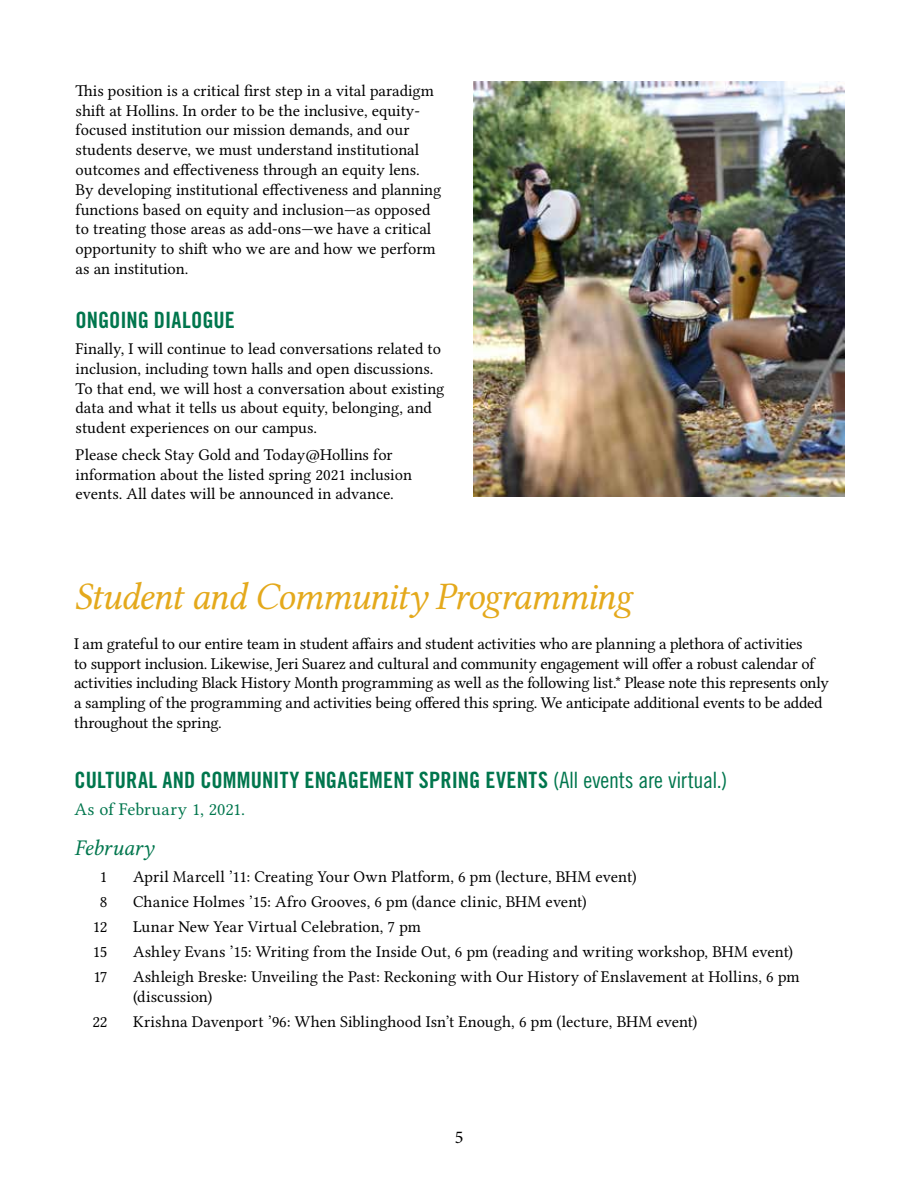
<style>
.page{position:relative;width:918px;height:1188px;background:#fff}
.page>*{position:absolute;margin:0;border:0;box-sizing:border-box;transform-origin:0 0}
.t1{font:39px "Lin Libertine OI";letter-spacing:-.04em;color:#e4a91c}
.t2{font:22.5px "Trade Gothic LT Std Bd Cn 20";letter-spacing:.005em;color:#00764d}
.t3{font:22.5px "Lin Libertine OI";letter-spacing:-.015em;color:#00764d}
.t4{font:18px "Lin Libertine O";color:#00764d}
.t5{font:18px "Minion Pro";color:#000}
.t6{font:16.5px/19.8px "Lin Libertine O";color:#000}
.s1{font-family:"Trade Gothic LT Std Cn 18"}
</style>
<div class="page">
<img style="left:473px;top:81px;width:371px;height:416px">
<p class="t6" style="left:76px;top:79px;width:367px">This position is a critical first step in a vital paradigm shift at Hollins. In order to be the inclusive, equity&shy;focused institution our mission demands, and our students deserve, we must understand institutional outcomes and effectiveness through an equity lens.<br>By developing institutional effectiveness and planning functions based on equity and inclusion—as opposed to treating those areas as add-ons—we have a critical opportunity to shift who we are and how we perform as an institution.</p>
<h2 class="t2" style="left:76px;top:306px;width:161px">ONGOING DIALOGUE</h2>
<p class="t6" style="left:76px;top:337px;width:370px">Finally, I will continue to lead conversations related to inclusion, including town halls and open discussions.<br>To that end, we will host a conversation about existing data and what it tells us about equity, belonging, and student experiences on our campus.</p>
<p class="t6" style="left:76px;top:443px;width:338px">Please check Stay Gold and Today@Hollins for information about the listed spring 2021 inclusion events. All dates will be announced in advance.</p>
<h1 class="t1" style="left:74px;top:574px;width:560px">Student and Community Programming</h1>
<p class="t6" style="left:74px;top:632px;width:756px">I am grateful to our entire team in student affairs and student activities who are planning a plethora of activities<br>to support inclusion. Likewise, Jeri Suarez and cultural and community engagement will offer a robust calendar of activities including Black History Month programming as well as the following list.* Please note this represents only a sampling of the programming and activities being offered this spring. We anticipate additional events to be added throughout the spring.</p>
<h2 class="t2" style="left:75px;top:766px;width:654px">CULTURAL AND COMMUNITY ENGAGEMENT SPRING EVENTS <span class="s1">(All events are virtual.)</span></h2>
<p class="t4" style="left:75px;top:794px;width:172px">As of February 1, 2021.</p>
<h2 class="t3" style="left:75px;top:835px;width:81px">February</h2>
<p class="t6" style="left:100px;top:865px;width:9px">1</p>
<p class="t6" style="left:133px;top:865px;width:505px">April Marcell ’11: Creating Your Own Platform, 6 pm (lecture, BHM event)</p>
<p class="t6" style="left:100px;top:890px;width:9px">8</p>
<p class="t6" style="left:133px;top:890px;width:455px">Chanice Holmes ’15: Afro Grooves, 6 pm (dance clinic, BHM event)</p>
<p class="t6" style="left:93px;top:915px;width:16px">12</p>
<p class="t6" style="left:133px;top:915px;width:289px">Lunar New Year Virtual Celebration, 7 pm</p>
<p class="t6" style="left:93px;top:940px;width:16px">15</p>
<p class="t6" style="left:133px;top:940px;width:662px">Ashley Evans ’15: Writing from the Inside Out, 6 pm (reading and writing workshop, BHM event)</p>
<p class="t6" style="left:93px;top:965px;width:16px">17</p>
<p class="t6" style="left:133px;top:965px;width:668px">Ashleigh Breske: Unveiling the Past: Reckoning with Our History of Enslavement at Hollins, 6 pm (discussion)</p>
<p class="t6" style="left:93px;top:1010px;width:17px">22</p>
<p class="t6" style="left:133px;top:1010px;width:566px">Krishna Davenport ’96: When Siblinghood Isn’t Enough, 6 pm (lecture, BHM event)</p>
<p class="t5" style="left:455px;top:1125px;width:10px">5</p>
</div>
